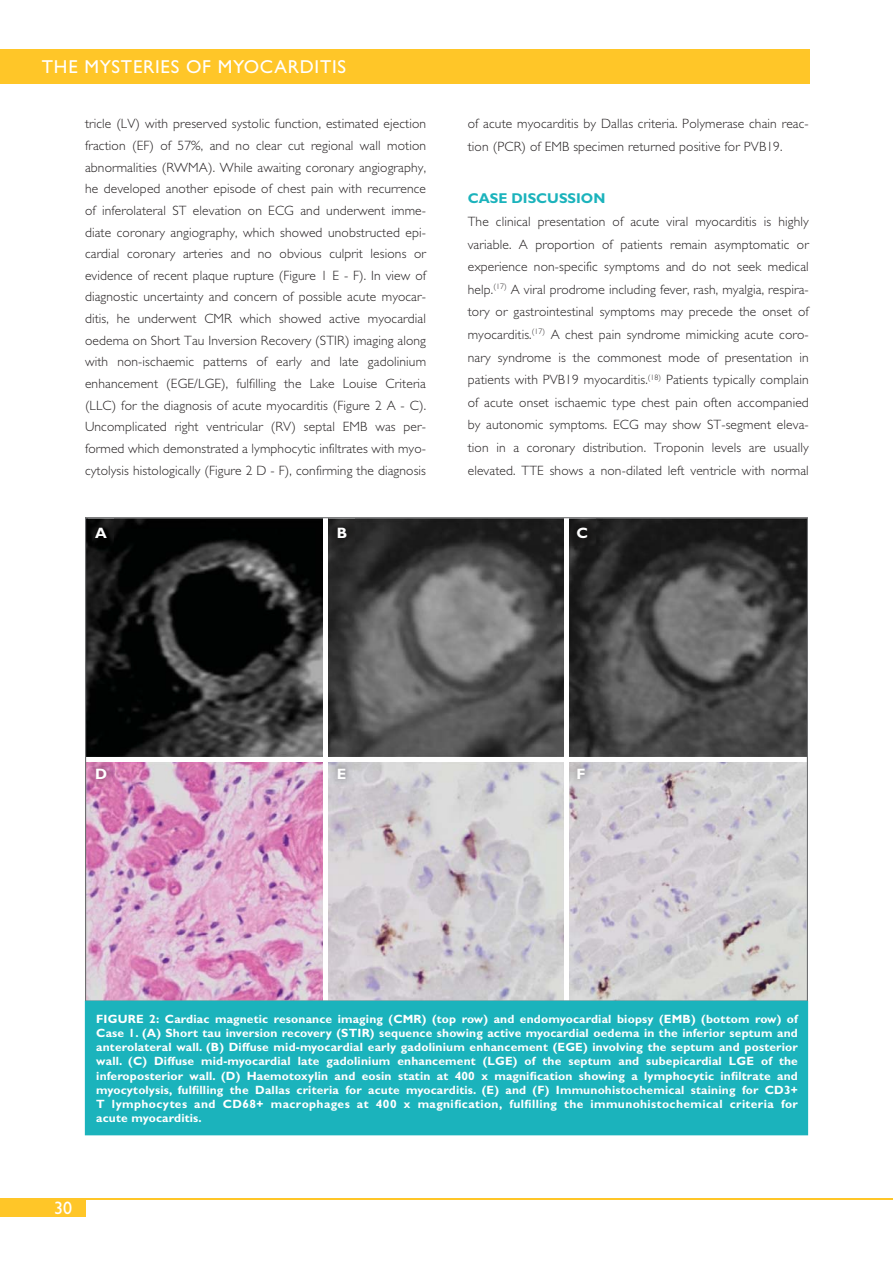
<style>
.page{position:relative;width:893px;height:1263px;background:#fff}
.page>*{position:absolute;margin:0;border:0;box-sizing:border-box;transform-origin:0 0}
.t1{font:18.75px "Gill Sans Std";letter-spacing:.04em;color:#fff}
.t2{font:18px "Gill Sans Std";color:#fff}
.t3{font:700 15px "Gill Sans Std";color:#fff}
.t4{font:700 14.25px "Gill Sans Std";color:#1bb3bc}
.t5{font:300 13.5px/21.6px "Gill Sans Std";letter-spacing:.01em;color:#231f20;text-align:justify}
.t6{font:700 12px/14.2px "Gill Sans Std";letter-spacing:.03em;color:#fff;text-align:justify}
</style>
<div class="page">
<hr style="left:85px;top:1198px;width:808px;height:1px;background:#ffc628">
<div style="left:0;top:1198px;width:85px;height:19px;background:#ffc628"></div>
<div style="left:0;top:50px;width:809px;height:34px;background:#ffc628"></div>
<svg style="left:85px;top:517px;width:723px;height:484px;background:#898087"></svg>
<div style="left:85px;top:1001px;width:723px;height:134px;background:#1bb3bc"></div>
<h1 class="t1" style="left:42px;top:60px;width:306px">THE MYSTERIES OF MYOCARDITIS</h1>
<p class="t5" style="left:85px;top:114px;width:343px">tricle (LV) with preserved systolic function, estimated ejection fraction (EF) of 57%, and no clear cut regional wall motion abnormalities (RWMA). While awaiting coronary angiography, he developed another episode of chest pain with recurrence of inferolateral ST elevation on ECG and underwent imme&shy;diate coronary angiography, which showed unobstructed epi&shy;cardial coronary arteries and no obvious culprit lesions or evidence of recent plaque rupture (Figure 1 E - F). In view of diagnostic uncertainty and concern of possible acute myocar&shy;ditis, he underwent CMR which showed active myocardial oedema on Short Tau Inversion Recovery (STIR) imaging along with non-ischaemic patterns of early and late gadolinium enhancement (EGE/LGE), fulfilling the Lake Louise Criteria (LLC) for the diagnosis of acute myocarditis (Figure 2 A - C).<br>Uncomplicated right ventricular (RV) septal EMB was per&shy;formed which demonstrated a lymphocytic infiltrates with myo&shy;cytolysis histologically (Figure 2 D - F), confirming the diagnosis</p>
<p class="t5" style="left:468px;top:114px;width:343px;line-height:22.6px">of acute myocarditis by Dallas criteria. Polymerase chain reac&shy;tion (PCR) of EMB specimen returned positive for PVB19.</p>
<p class="t4" style="left:468px;top:193px;width:139px">CASE DISCUSSION</p>
<p class="t5" style="left:468px;top:211px;width:343px;line-height:22.6px">The clinical presentation of acute viral myocarditis is highly variable. A proportion of patients remain asymptomatic or experience non-specific symptoms and do not seek medical help.<sup>(17)</sup> A viral prodrome including fever, rash, myalgia, respira&shy;tory or gastrointestinal symptoms may precede the onset of myocarditis.<sup>(17)</sup> A chest pain syndrome mimicking acute coro&shy;nary syndrome is the commonest mode of presentation in patients with PVB19 myocarditis.<sup>(18)</sup> Patients typically complain of acute onset ischaemic type chest pain often accompanied by autonomic symptoms. ECG may show ST-segment eleva&shy;tion in a coronary distribution. Troponin levels are usually elevated. TTE shows a non-dilated left ventricle with normal</p>
<p class="t3" style="left:95px;top:527px;width:13px">A</p>
<p class="t3" style="left:95px;top:768px;width:14px">D</p>
<p class="t3" style="left:337px;top:527px;width:12px">B</p>
<p class="t3" style="left:337px;top:768px;width:11px">E</p>
<p class="t3" style="left:576px;top:527px;width:13px">C</p>
<p class="t3" style="left:576px;top:768px;width:11px">F</p>
<p class="t6" style="left:96px;top:1013px;width:703px">FIGURE 2: Cardiac magnetic resonance imaging (CMR) (top row) and endomyocardial biopsy (EMB) (bottom row) of Case 1. (A) Short tau inversion recovery (STIR) sequence showing active myocardial oedema in the inferior septum and anterolateral wall. (B) Diffuse mid-myocardial early gadolinium enhancement (EGE) involving the septum and posterior wall. (C) Diffuse mid-myocardial late gadolinium enhancement (LGE) of the septum and subepicardial LGE of the inferoposterior wall. (D) Haemotoxylin and eosin statin at 400 x magnification showing a lymphocytic infiltrate and myocytolysis, fulfilling the Dallas criteria for acute myocarditis. (E) and (F) Immunohistochemical staining for CD3+ T lymphocytes and CD68+ macrophages at 400 x magnification, fulfilling the immunohistochemical criteria for acute myocarditis.</p>
<h2 class="t2" style="left:54px;top:1201px;width:19px">30</h2>
</div>
